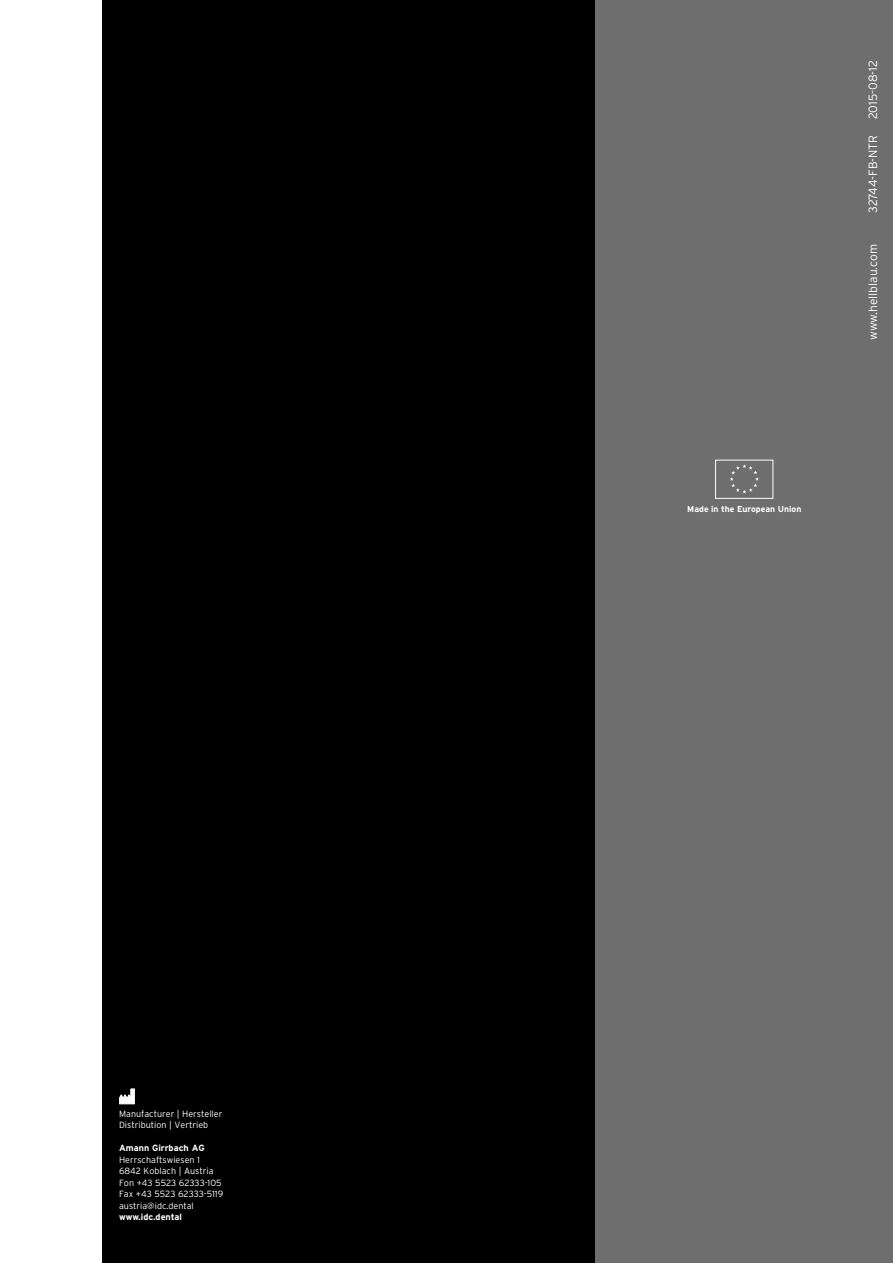
<style>
.page{position:relative;width:893px;height:1263px;background:#fff}
.page>*{position:absolute;margin:0;border:0;box-sizing:border-box;transform-origin:0 0}
.t1{font:300 12px "Interstate";color:#fff}
.t2{font:300 9px "Interstate";color:#fff}
.t3{font:700 9px "Interstate";color:#fff}
.t4{font:700 8.7px "Interstate";color:#fff}
</style>
<div class="page">
<div style="left:102px;top:0;width:493px;height:1263px;background:#000"></div>
<div style="left:595px;top:0;width:298px;height:1263px;background:#6e6e6e"></div>
<div style="left:715px;top:460px;width:58px;height:39px;border:1px solid #fff"></div>
<svg style="left:730px;top:464px;width:29px;height:29px"></svg>
<svg style="left:119px;top:1089px;width:16px;height:15px"></svg>
<p class="t2" style="left:119px;top:1108px;width:105px">Manufacturer | Hersteller</p>
<p class="t2" style="left:119px;top:1120px;width:91px">Distribution | Vertrieb</p>
<p class="t3" style="left:119px;top:1142px;width:87px">Amann Girrbach AG</p>
<p class="t2" style="left:119px;top:1154px;width:82px">Herrschaftswiesen 1</p>
<p class="t2" style="left:119px;top:1165px;width:96px">6842 Koblach | Austria</p>
<p class="t2" style="left:119px;top:1177px;width:104px">Fon +43 5523 62333-105</p>
<p class="t2" style="left:119px;top:1189px;width:106px">Fax +43 5523 62333-5119</p>
<p class="t2" style="left:119px;top:1200px;width:76px">austria@idc.dental</p>
<p class="t3" style="left:119px;top:1212px;width:65px">www.idc.dental</p>
<p class="t4" style="left:687px;top:503px;width:116px">Made in the European Union</p>
<p class="t1" style="left:865px;top:119px;width:60px;rotate:-90deg">2015-08-12</p>
<p class="t1" style="left:865px;top:213px;width:79px;rotate:-90deg">32744-FB-NTR</p>
<p class="t1" style="left:865px;top:340px;width:97px;rotate:-90deg">www.hellblau.com</p>
</div>
